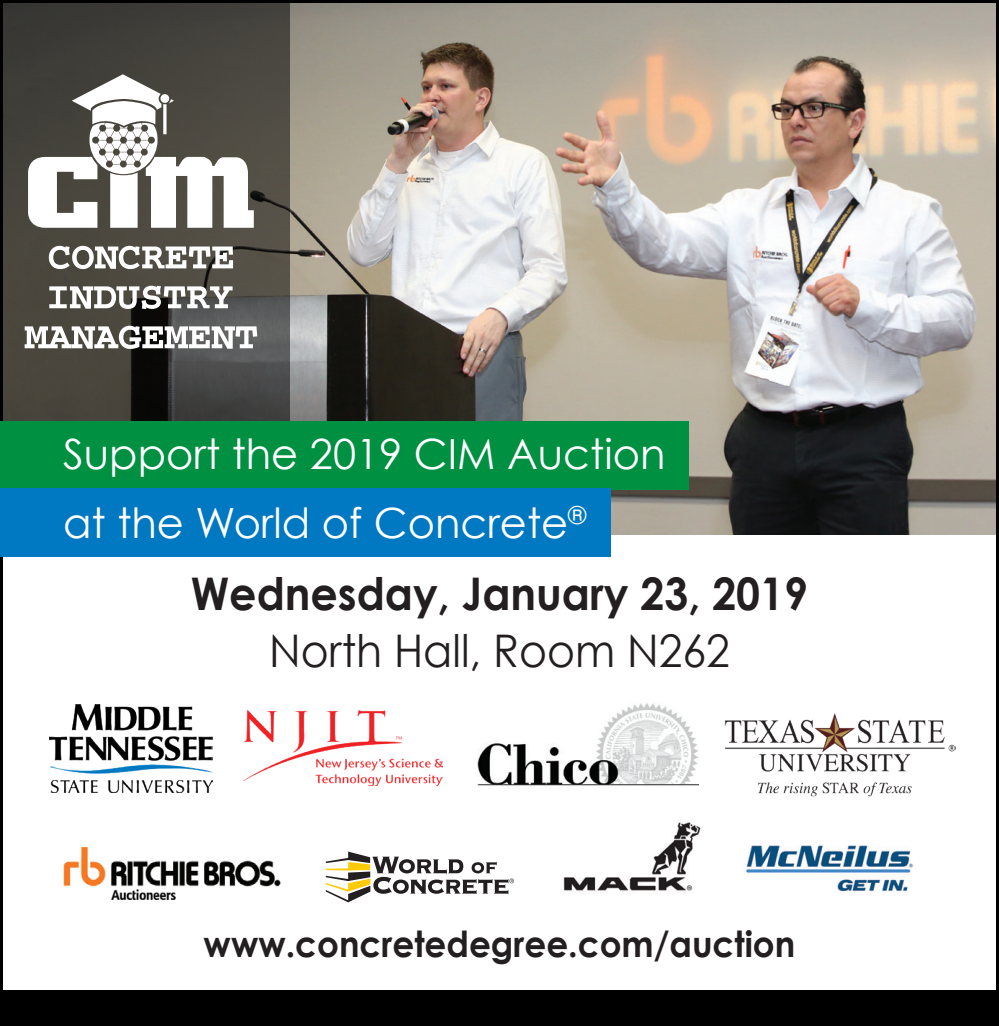
<style>
.page{position:relative;width:999px;height:1026px;background:#fff}
.page>*{position:absolute;margin:0;border:0;box-sizing:border-box;transform-origin:0 0}
.t1{font:700 45px "Century Gothic";color:#231f20;scale:.95 1}
.t2{font:45px "Century Gothic";color:#231f20;scale:.95 1}
.t3{font:41.7px/69px "Century Gothic";color:#fff}
.t4{font:700 36px "Century Gothic";color:#231f20;scale:.95 1}
</style>
<div class="page">
<img style="left:290px;top:4px;width:705px;height:531px">
<svg style="left:0;top:0;width:290px;height:422px;background:#42413b"></svg>
<img style="left:477px;top:703px;width:221px;height:84px">
<img style="left:49px;top:705px;width:164px;height:87px">
<img style="left:243px;top:710px;width:199px;height:76px">
<img style="left:757px;top:782px;width:155px;height:15px">
<img style="left:724px;top:713px;width:232px;height:59px">
<img style="left:63px;top:847px;width:218px;height:53px">
<svg style="left:326px;top:852px;width:188px;height:50px"></svg>
<img style="left:563px;top:822px;width:138px;height:69px">
<img style="left:746px;top:845px;width:168px;height:47px">
<div style="left:0;top:990px;width:999px;height:36px;background:#000"></div>
<div style="left:0;top:422px;width:688px;height:68px;background:#009041"></div>
<div style="left:0;top:488px;width:611px;height:68px;background:#0079c2"></div>
<svg style="left:49px;top:246px;width:184px;height:23px"></svg>
<svg style="left:49px;top:286px;width:184px;height:23px"></svg>
<svg style="left:25px;top:326px;width:232px;height:23px"></svg>
<svg style="left:28px;top:74px;width:226px;height:154px"></svg>
<p class="t3" style="left:63px;top:419px;width:604px">Support the 2019 CIM Auction at the World of Concrete<sup>®</sup></p>
<p class="t1" style="left:191px;top:565px;width:651px">Wednesday, January 23, 2019</p>
<p class="t2" style="left:269px;top:623px;width:486px">North Hall, Room N262</p>
<p class="t4" style="left:204px;top:921px;width:624px">www.concretedegree.com/auction</p>
</div>
